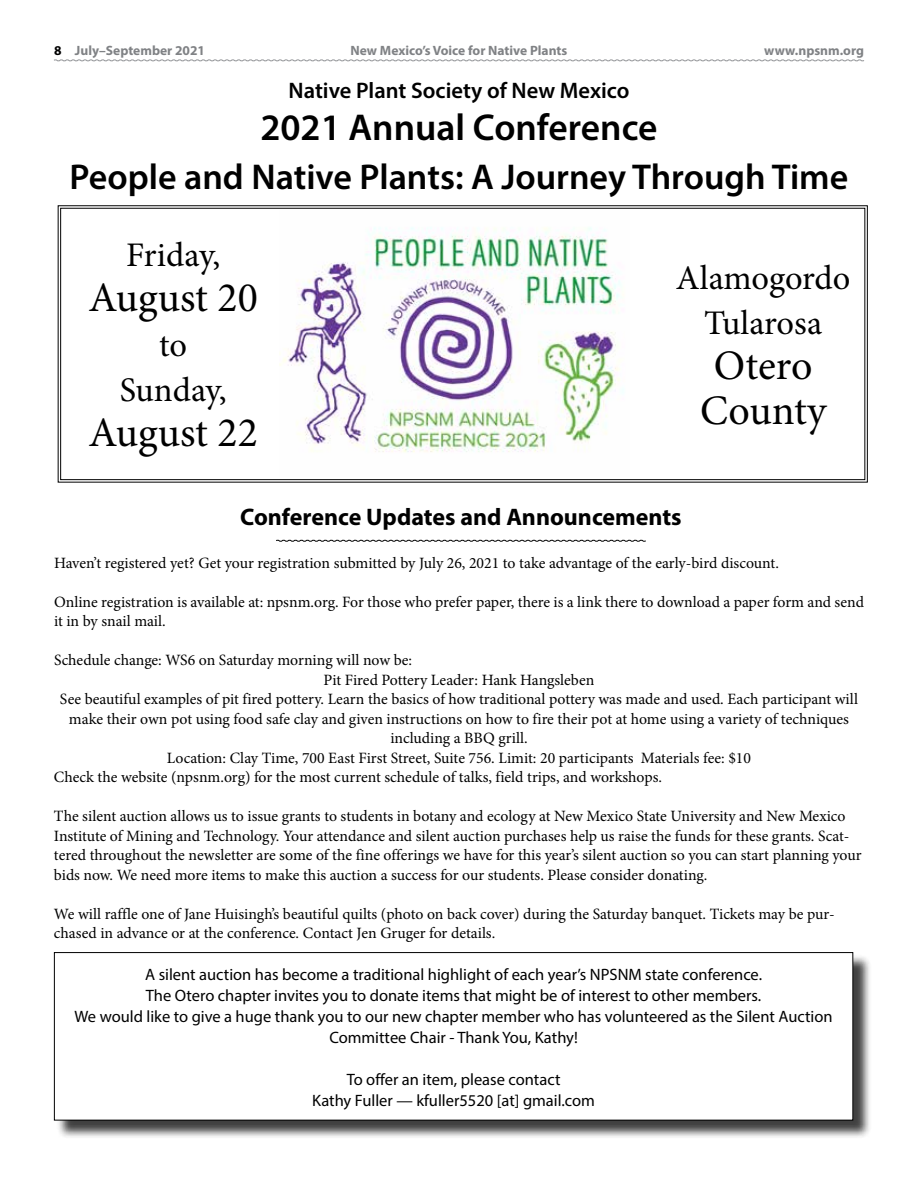
<style>
.page{position:relative;width:918px;height:1188px;background:#fff}
.page>*{position:absolute;margin:0;border:0;box-sizing:border-box;transform-origin:0 0}
.t1{font:42px/45px "Minion Pro";color:#000;text-align:center}
.t2{font:600 37.5px "Myriad Pro";color:#000}
.t3{font:600 36px "Myriad Pro";color:#000}
.t4{font:34.5px/45px "Minion Pro";letter-spacing:-.005em;color:#000;text-align:center}
.t5{font:700 24px "Myriad Pro";color:#000}
.t6{font:600 22.5px "Myriad Pro";color:#000}
.t7{font:16.5px/21px "Myriad Pro";color:#000;text-align:center}
.t8{font:15.75px/19.5px "Minion Pro";color:#000}
.t9{font:700 13.5px "Myriad Pro";color:#808285}
.s1{color:#000}
</style>
<div class="page">
<svg style="left:54px;top:59px;width:810px;height:3px"></svg>
<svg style="left:58px;top:205px;width:810px;height:278px"></svg>
<div style="left:56px;top:954px;width:816px;height:185px;background:#000;opacity:.75"></div>
<div style="left:54px;top:953px;width:799px;height:167px;background:#fff"></div>
<div style="left:54px;top:952px;width:799px;height:168px;border:1px solid #000"></div>
<img style="left:279px;top:210px;width:351px;height:267px">
<svg style="left:276px;top:539px;width:370px;height:3px"></svg>
<p class="t9" style="left:54px;top:42px;width:153px"><span class="s1">8</span> July–September 2021</p>
<p class="t9" style="left:351px;top:42px;width:218px">New Mexico’s Voice for Native Plants</p>
<p class="t9" style="left:764px;top:42px;width:101px">www.npsnm.org</p>
<h3 class="t6" style="left:289px;top:76px;width:342px">Native Plant Society of New Mexico</h3>
<h2 class="t2" style="left:260px;top:103px;width:399px">2021 Annual Conference</h2>
<h3 class="t3" style="left:70px;top:154px;width:780px">People and Native Plants: A Journey Through Time</h3>
<h3 class="t4" style="left:126px;top:233px;width:95px">Friday,</h3>
<h1 class="t1" style="left:89px;top:275px;width:171px">August 20</h1>
<h3 class="t4" style="left:120px;top:323px;width:108px">to<br>Sunday,</h3>
<h1 class="t1" style="left:89px;top:410px;width:171px">August 22</h1>
<h3 class="t4" style="left:676px;top:256px;width:176px">Alamogordo<br>Tularosa</h3>
<h1 class="t1" style="left:700px;top:344px;width:128px">Otero<br>County</h1>
<h3 class="t5" style="left:240px;top:501px;width:443px">Conference Updates and Announcements</h3>
<p class="t8" style="left:54px;top:553px;width:727px">Haven’t registered yet? Get your registration submitted by July 26, 2021 to take advantage of the early-bird discount.</p>
<p class="t8" style="left:54px;top:592px;width:812px">Online registration is available at: npsnm.org. For those who prefer paper, there is a link there to download a paper form and send it in by snail mail.</p>
<p class="t8" style="left:54px;top:650px;width:360px">Schedule change: WS6 on Saturday morning will now be:</p>
<p class="t8" style="left:324px;top:670px;width:272px">Pit Fired Pottery Leader: Hank Hangsleben</p>
<p class="t8" style="left:60px;top:689px;width:800px">See beautiful examples of pit fired pottery. Learn the basics of how traditional pottery was made and used. Each participant will</p>
<p class="t8" style="left:69px;top:709px;width:782px">make their own pot using food safe clay and given instructions on how to fire their pot at home using a variety of techniques</p>
<p class="t8" style="left:390px;top:728px;width:139px">including a BBQ grill.</p>
<p class="t8" style="left:167px;top:748px;width:586px">Location: Clay Time, 700 East First Street, Suite 756. Limit: 20 participants Materials fee: $10</p>
<p class="t8" style="left:54px;top:767px;width:610px">Check the website (npsnm.org) for the most current schedule of talks, field trips, and workshops.</p>
<p class="t8" style="left:54px;top:806px;width:809px">The silent auction allows us to issue grants to students in botany and ecology at New Mexico State University and New Mexico Institute of Mining and Technology. Your attendance and silent auction purchases help us raise the funds for these grants. Scat&shy;tered throughout the newsletter are some of the fine offerings we have for this year’s silent auction so you can start planning your bids now. We need more items to make this auction a success for our students. Please consider donating.</p>
<p class="t8" style="left:54px;top:904px;width:782px">We will raffle one of Jane Huisingh’s beautiful quilts (photo on back cover) during the Saturday banquet. Tickets may be pur&shy;chased in advance or at the conference. Contact Jen Gruger for details.</p>
<p class="t7" style="left:75px;top:963px;width:760px">A silent auction has become a traditional highlight of each year’s NPSNM state conference.<br>The Otero chapter invites you to donate items that might be of interest to other members.<br>We would like to give a huge thank you to our new chapter member who has volunteered as the Silent Auction Committee Chair - Thank You, Kathy!</p>
<p class="t7" style="left:312px;top:1068px;width:284px">To offer an item, please contact<br>Kathy Fuller — kfuller5520 [at] gmail.com</p>
</div>
